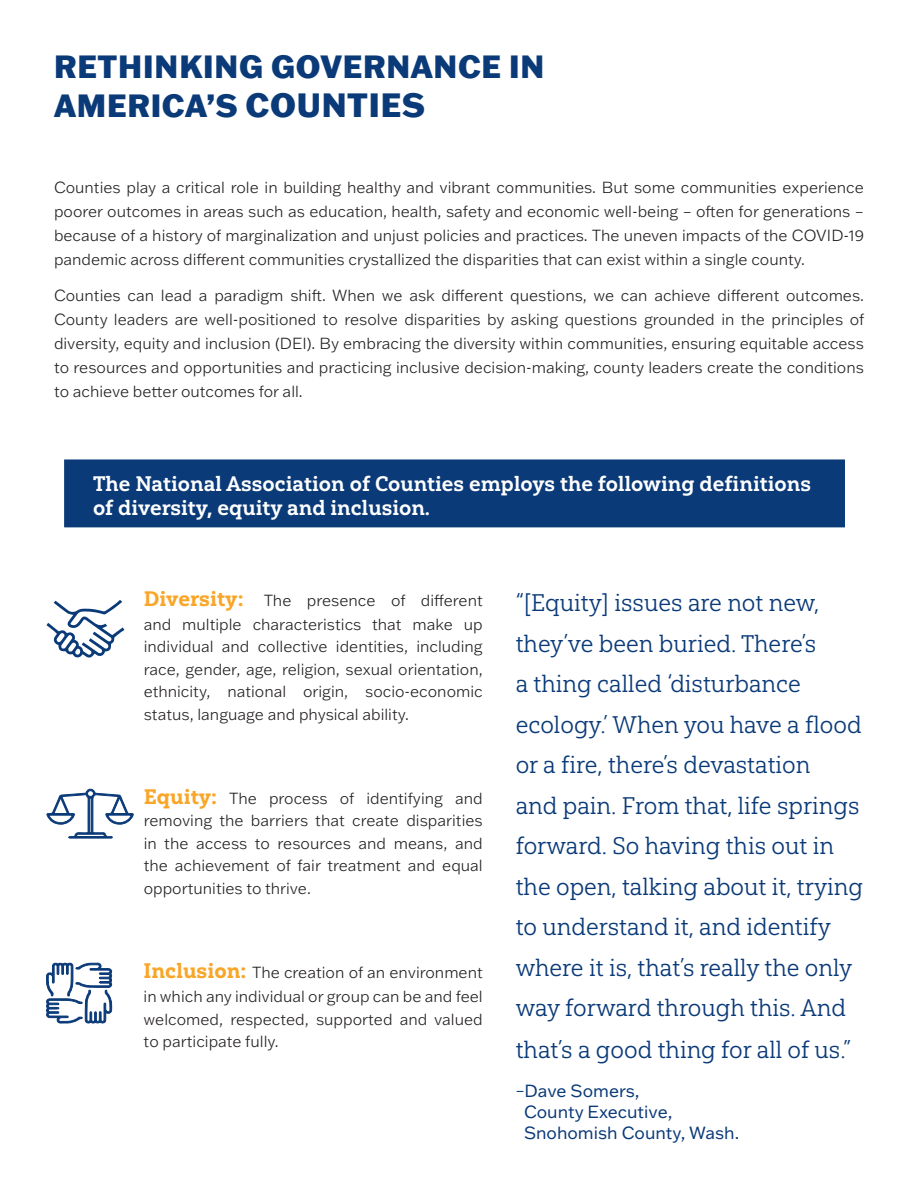
<style>
.page{position:relative;width:918px;height:1188px;background:#fff}
.page>*{position:absolute;margin:0;border:0;box-sizing:border-box;transform-origin:0 0}
.t1{font:800 31.5px/39.6px "Franklin Gothic ATF";letter-spacing:.02em;color:#0a3a78}
.t2{font:24px/40.7px "Yorkten Slab Nor Boo";color:#0a3a78}
.t3{font:21px/24px "Yorkten Slab Nor Bol";color:#fff}
.t4{font:17.25px/21px "Franklin Gothic ATF";color:#0a3a78}
.Normal__Web{font:300 15.75px/24px "Franklin Gothic ATF";color:#231f20;text-align:justify}
.s1{font-size:33px}
.s2{font-family:"Yorkten Slab Nor Ex B";font-weight:400;font-size:21px;color:#f9a628}
.s3{font-family:"Yorkten Slab Con Reg"}
</style>
<div class="page">
<div style="left:64px;top:459px;width:781px;height:68px;background:#0a3a78;border:2px solid #0a3a78"></div>
<svg style="left:47px;top:600px;width:77px;height:58px"></svg>
<svg style="left:46px;top:788px;width:88px;height:51px"></svg>
<svg style="left:46px;top:962px;width:66px;height:61px"></svg>
<p class="t1" style="left:54px;top:46px;width:492px">RETHINKING GOVERNANCE IN<br>AMERICA’S <span class="s1">COUNTIES</span></p>
<p class="Normal__Web" style="left:54px;top:175px;width:812px">Counties play a critical role in building healthy and vibrant communities. But some communities experience poorer outcomes in areas such as education, health, safety and economic well-being – often for generations – because of a history of marginalization and unjust policies and practices. The uneven impacts of the COVID-19 pandemic across different communities crystallized the disparities that can exist within a single county.</p>
<p class="Normal__Web" style="left:54px;top:283px;width:812px">Counties can lead a paradigm shift. When we ask different questions, we can achieve different outcomes.<br>County leaders are well-positioned to resolve disparities by asking questions grounded in the principles of diversity, equity and inclusion (DEI). By embracing the diversity within communities, ensuring equitable access to resources and opportunities and practicing inclusive decision-making, county leaders create the conditions to achieve better outcomes for all.</p>
<p class="t3" style="left:93px;top:471px;width:720px">The National Association of Counties employs the following definitions of diversity, equity and inclusion.</p>
<p class="Normal__Web" style="left:144px;top:588px;width:341px"><span class="s2">Diversity:</span> The presence of different and multiple characteristics that make up</p>
<p class="Normal__Web" style="left:144px;top:635px;width:341px;line-height:22.5px">individual and collective identities, including race, gender, age, religion, sexual orientation, ethnicity, national origin, socio-economic status, language and physical ability.</p>
<p class="Normal__Web" style="left:144px;top:787px;width:341px;line-height:22.5px"><span class="s2">Equity:</span> The process of identifying and removing the barriers that create disparities in the access to resources and means, and the achievement of fair treatment and equal opportunities to thrive.</p>
<p class="Normal__Web" style="left:144px;top:960px;width:341px"><span class="s2">Inclusion:</span> The creation of an environment in which any individual or group can be and feel</p>
<p class="Normal__Web" style="left:144px;top:1008px;width:341px;line-height:22.5px">welcomed, respected, supported and valued to participate fully.</p>
<p class="t2" style="left:516px;top:583px;width:349px">“[Equity] issues are not new, they’ve been buried. There’s<br>a thing called ‘disturbance ecology.’ When you have a flood or a fire, there’s devastation<br>and pain. From that, life springs forward. So having this out in the open, talking about it, trying to understand it, and identify where it is, that’s really the only way forward through this. And that’s a good thing for all of us.”</p>
<p class="t4" style="left:524px;top:1080px;width:217px;text-indent:-8px"><span class="s3">–</span>Dave Somers,<br>County Executive,<br>Snohomish County, Wash.</p>
</div>
